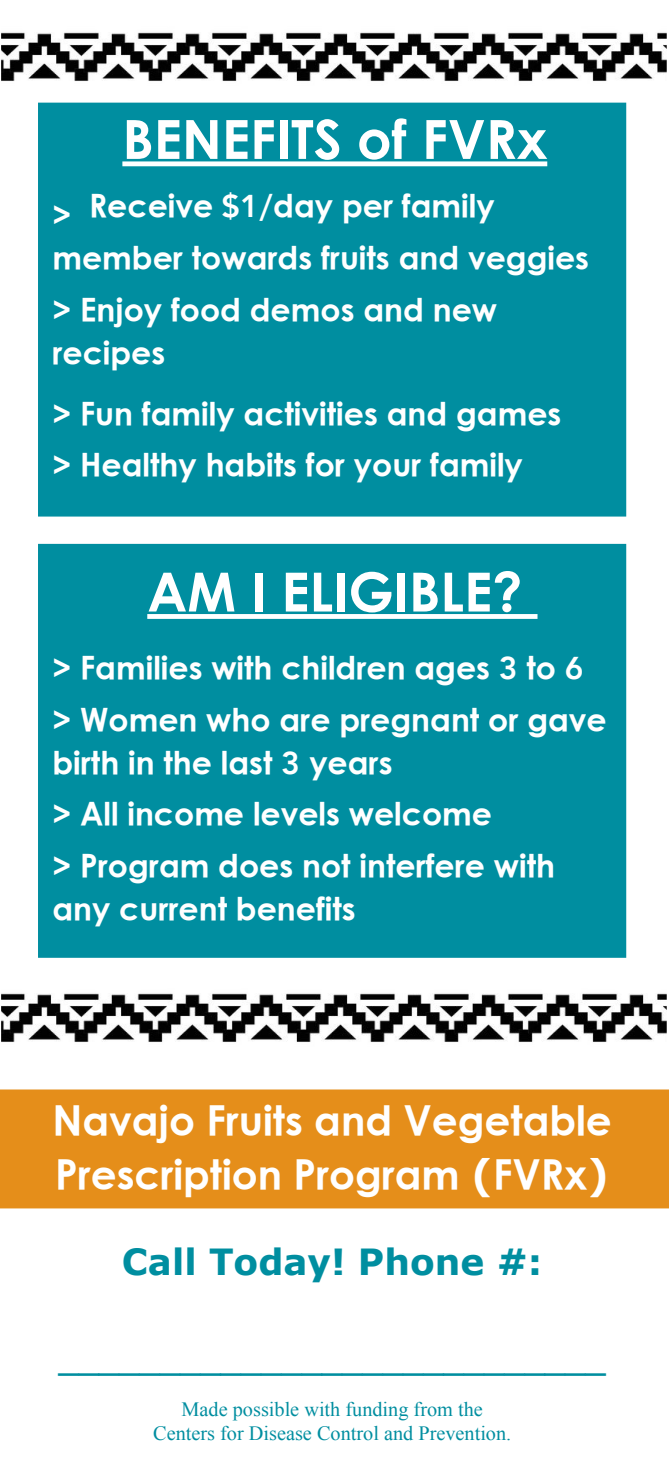
<style>
.page{position:relative;width:669px;height:1479px;background:#fff}
.page>*{position:absolute;margin:0;border:0;box-sizing:border-box;transform-origin:0 0}
.t1{font:700 54px "Century Gothic Navajo";color:#fff}
.t2{font:700 40.5px/54px "Century Gothic Navajo";color:#fff}
.t3{font:700 40.5px "Times New Roman";color:#008ea0}
.t4{font:700 36px "Verdana";color:#008ea0}
.t5{font:700 31.5px/42.8px "Century Gothic Navajo";color:#fff}
.t6{font:20.25px "Times New Roman";color:#008ea0}
.s1{font-family:"Avenir";font-weight:800}
.s2{font-family:"Verdana"}
</style>
<div class="page">
<img style="left:3px;top:993px;width:662px;height:49px">
<img style="left:3px;top:32px;width:662px;height:49px">
<div style="left:0;top:1089px;width:668px;height:119px;background:#e58e1a"></div>
<div style="left:38px;top:103px;width:588px;height:413px;background:#008ea0"></div>
<div style="left:38px;top:544px;width:588px;height:413px;background:#008ea0"></div>
<div style="left:122px;top:161px;width:425px;height:5px;background:#fff"></div>
<div style="left:147px;top:614px;width:390px;height:5px;background:#fff"></div>
<p class="t1" style="left:122px;top:105px;width:426px">BENEFITS of FVRx</p>
<p class="t5" style="left:52px;top:179px;width:538px;line-height:51.8px">&gt; Receive <span class="s1">$1</span>/day per family member towards fruits and veggies</p>
<p class="t5" style="left:52px;top:287px;width:446px">&gt; Enjoy food demos and new recipes</p>
<p class="t5" style="left:52px;top:391px;width:510px">&gt; Fun family activities and games</p>
<p class="t5" style="left:52px;top:442px;width:471px">&gt; Healthy habits for your family</p>
<p class="t1" style="left:147px;top:557px;width:376px">AM I ELIGIBLE?</p>
<p class="t5" style="left:52px;top:645px;width:532px">&gt; Families with children ages <span class="s1">3</span> to <span class="s1">6</span></p>
<p class="t5" style="left:52px;top:697px;width:555px">&gt; Women who are pregnant or gave birth in the last <span class="s1">3</span> years</p>
<p class="t5" style="left:52px;top:791px;width:441px">&gt; All income levels welcome</p>
<p class="t5" style="left:52px;top:843px;width:504px">&gt; Program does not interfere with any current benefits</p>
<p class="t2" style="left:52px;top:1091px;width:560px">Navajo Fruits and Vegetable<br>Prescription Program <span class="s2">(</span>FVRx<span class="s2">)</span></p>
<p class="t4" style="left:122px;top:1238px;width:422px">Call Today! Phone #:</p>
<p class="t3" style="left:58px;top:1325px;width:548px">___________________________</p>
<p class="t6" style="left:181px;top:1395px;width:302px">Made possible with funding from the</p>
<p class="t6" style="left:153px;top:1419px;width:359px">Centers for Disease Control and Prevention.</p>
</div>
